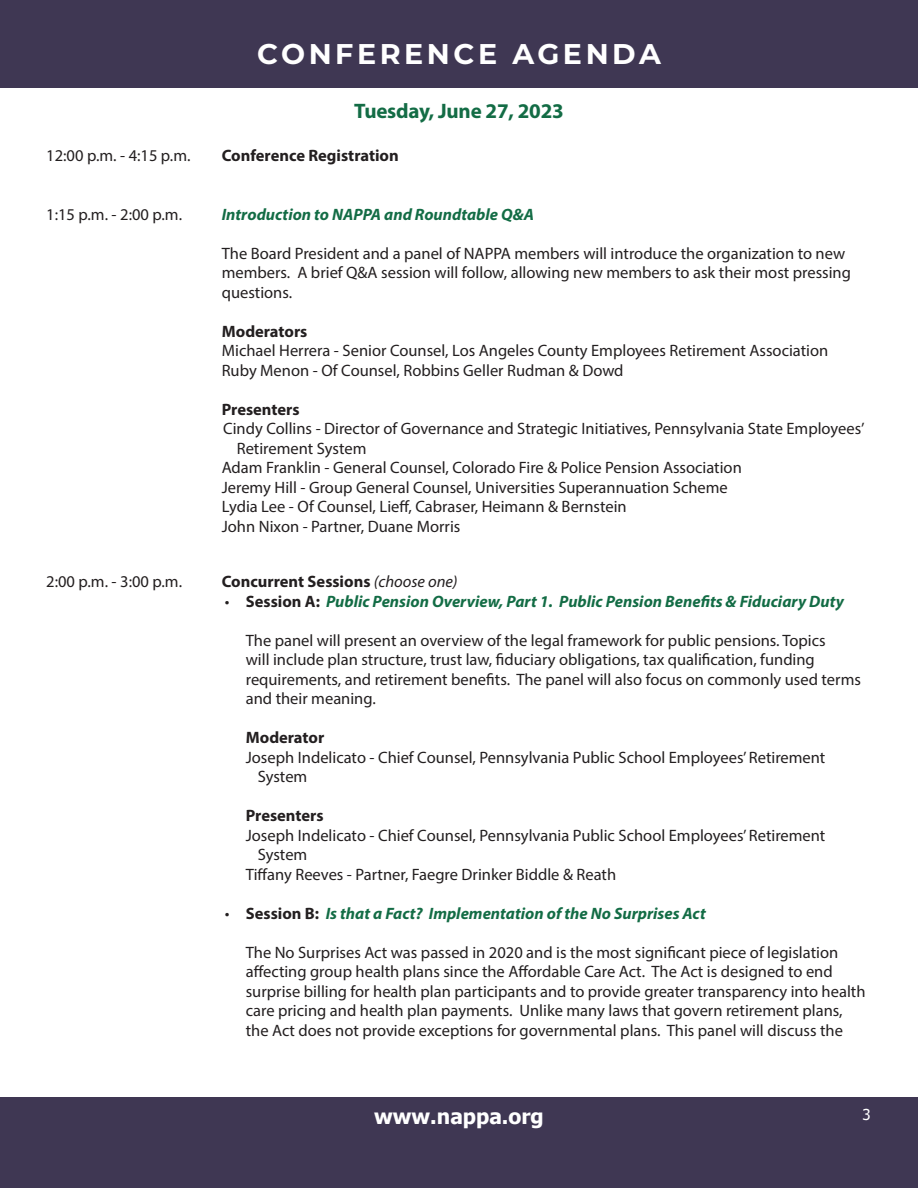
<style>
.page{position:relative;width:918px;height:1188px;background:#fff}
.page>*{position:absolute;margin:0;border:0;box-sizing:border-box;transform-origin:0 0}
.t1{font:700 28.5px "Montserrat";letter-spacing:.125em;color:#fff}
.t2{font:700 21px "Myriad Pro";letter-spacing:-.01em;color:#136c45}
.t3{font:700 21px "Tahoma";color:#fff}
.t4{font:16.5px/19.5px "Myriad Pro";color:#231f20}
.t5{font:italic 700 16.5px "Myriad Pro";color:#136c45}
.t6{font:700 16.5px "Myriad Pro";color:#231f20}
.t7{font:15px "Tahoma";color:#fff}
.s1{font-weight:700}
.s2{font-weight:400;font-style:italic}
.s3{font-weight:400;font-style:normal;color:#231f20}
.s4{font-style:normal;color:#231f20}
.s5{font-weight:400;color:#231f20}
</style>
<div class="page">
<div style="left:0;top:1097px;width:918px;height:91px;background:#3f3753"></div>
<div style="left:0;top:0;width:918px;height:87px;background:#3f3753"></div>
<p class="t1" style="left:257px;top:33px;width:405px">CONFERENCE AGENDA</p>
<p class="t2" style="left:354px;top:97px;width:211px">Tuesday, June 27, 2023</p>
<p class="t4" style="left:46px;top:145px;width:146px">12:00 p.m. - 4:15 p.m.</p>
<p class="t6" style="left:222px;top:145px;width:179px">Conference Registration</p>
<p class="t4" style="left:46px;top:204px;width:137px">1:15 p.m. - 2:00 p.m.</p>
<p class="t5" style="left:222px;top:203px;width:314px">Introduction to NAPPA and Roundtable Q&amp;A</p>
<p class="t4" style="left:222px;top:243px;width:631px">The Board President and a panel of NAPPA members will introduce the organization to new members. A brief Q&amp;A session will follow, allowing new members to ask their most pressing questions.</p>
<p class="t4" style="left:222px;top:321px;width:608px"><span class="s1">Moderators<br></span>Michael Herrera - Senior Counsel, Los Angeles County Employees Retirement Association<br>Ruby Menon - Of Counsel, Robbins Geller Rudman &amp; Dowd</p>
<p class="t6" style="left:222px;top:398px;width:79px">Presenters</p>
<p class="t4" style="left:223px;top:419px;width:643px">Cindy Collins - Director of Governance and Strategic Initiatives, Pennsylvania State Employees’</p>
<p class="t4" style="left:237px;top:438px;width:131px">Retirement System</p>
<p class="t4" style="left:222px;top:458px;width:522px">Adam Franklin - General Counsel, Colorado Fire &amp; Police Pension Association</p>
<p class="t4" style="left:222px;top:477px;width:508px">Jeremy Hill - Group General Counsel, Universities Superannuation Scheme</p>
<p class="t4" style="left:222px;top:497px;width:406px">Lydia Lee - Of Counsel, Lieff, Cabraser, Heimann &amp; Bernstein</p>
<p class="t4" style="left:222px;top:516px;width:240px">John Nixon - Partner, Duane Morris</p>
<p class="t4" style="left:46px;top:572px;width:137px">2:00 p.m. - 3:00 p.m.</p>
<p class="t6" style="left:222px;top:571px;width:237px">Concurrent Sessions <span class="s2">(choose one)</span></p>
<p class="t5" style="left:225px;top:590px;width:621px"><span class="s3">•</span> <span class="s4">Session A:</span> Public Pension Overview, Part 1. Public Pension Benefits &amp; Fiduciary Duty</p>
<p class="t4" style="left:246px;top:630px;width:617px">The panel will present an overview of the legal framework for public pensions. Topics<br>will include plan structure, trust law, fiduciary obligations, tax qualification, funding requirements, and retirement benefits. The panel will also focus on commonly used terms and their meaning.</p>
<p class="t6" style="left:246px;top:727px;width:80px">Moderator</p>
<p class="t4" style="left:246px;top:747px;width:581px">Joseph Indelicato - Chief Counsel, Pennsylvania Public School Employees’ Retirement</p>
<p class="t4" style="left:258px;top:767px;width:51px">System</p>
<p class="t6" style="left:246px;top:805px;width:79px">Presenters</p>
<p class="t4" style="left:246px;top:825px;width:581px">Joseph Indelicato - Chief Counsel, Pennsylvania Public School Employees’ Retirement</p>
<p class="t4" style="left:258px;top:845px;width:51px">System</p>
<p class="t4" style="left:246px;top:864px;width:372px">Tiffany Reeves - Partner, Faegre Drinker Biddle &amp; Reath</p>
<p class="t5" style="left:225px;top:903px;width:482px"><span class="s5">•</span> <span class="s4">Session B:</span> Is that a Fact? Implementation of the No Surprises Act</p>
<p class="t4" style="left:246px;top:942px;width:621px">The No Surprises Act was passed in 2020 and is the most significant piece of legislation affecting group health plans since the Affordable Care Act. The Act is designed to end surprise billing for health plan participants and to provide greater transparency into health care pricing and health plan payments. Unlike many laws that govern retirement plans, the Act does not provide exceptions for governmental plans. This panel will discuss the</p>
<p class="t3" style="left:374px;top:1102px;width:171px">www.nappa.org</p>
<p class="t7" style="left:862px;top:1104px;width:10px">3</p>
</div>
